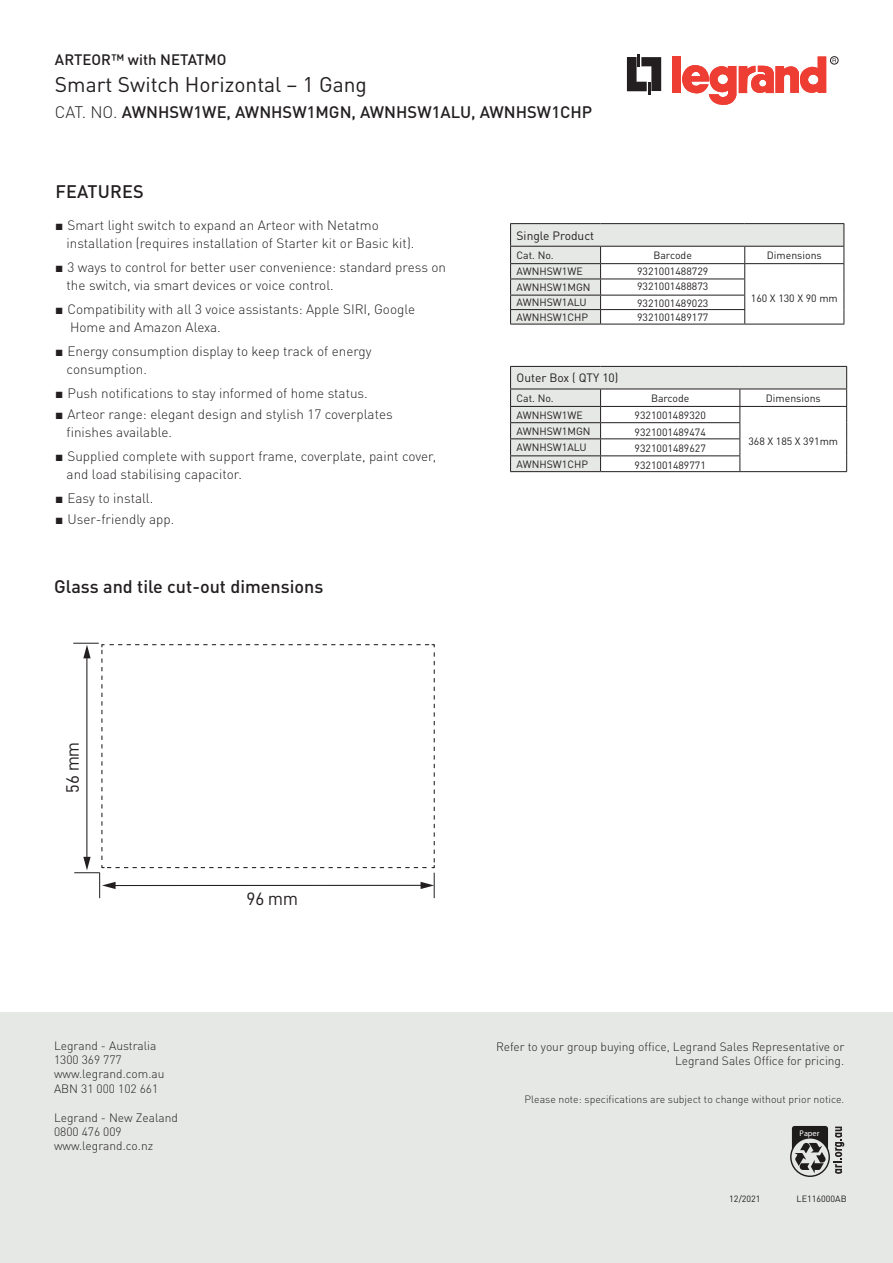
<style>
.page{position:relative;width:893px;height:1263px;background:#fff}
.page>*{position:absolute;margin:0;border:0;box-sizing:border-box;transform-origin:0 0}
.t1{font:21px "DIN Pro";color:#231f20}
.t2{font:500 18px "DIN Pro";color:#231f20}
.t3{font:18px "D DIN PRO Regular";color:#231f20}
.t4{font:500 16.5px "DIN Pro";color:#231f20}
.t5{font:500 15px "DIN Pro";color:#231f20}
.t6{font:300 13.5px/18px "DIN Pro";color:#231f20}
.t7{font:300 12px/14.4px "DIN Pro";color:#231f20}
.t8{font:12px "DIN Pro";color:#231f20}
.t9{font:10.5px "DIN Pro";color:#231f20}
.t10{font:300 10.5px "DIN Pro";color:#231f20}
.t11{font:9px "DIN Pro";color:#231f20}
.t12{font:600 condensed 8.25px "ITC Avant Garde Std";color:#fff}
.s1{font-weight:300}
.s2{font-family:"Arial Narrow";font-weight:400}
</style>
<div class="page">
<div style="left:0;top:897px;width:893px;height:366px;background:#e5e8e5"></div>
<svg style="left:627px;top:54px;width:34px;height:40px"></svg>
<div style="left:673px;top:56px;width:8px;height:37px;background:#ee3e34"></div>
<svg style="left:682px;top:57px;width:144px;height:48px"></svg>
<div style="left:830px;top:56px;width:8px;height:8px;border:1px solid #231f20;border-radius:50%"></div>
<hr style="left:510px;top:223px;width:91px;height:1px;background:#231f20">
<hr style="left:601px;top:223px;width:144px;height:1px;background:#231f20">
<hr style="left:745px;top:223px;width:99px;height:1px;background:#231f20">
<svg style="left:510px;top:224px;width:335px;height:100px"></svg>
<hr style="left:510px;top:324px;width:91px;height:1px;background:#231f20">
<hr style="left:601px;top:324px;width:144px;height:1px;background:#231f20">
<hr style="left:745px;top:324px;width:99px;height:1px;background:#231f20">
<svg style="left:510px;top:366px;width:337px;height:105px"></svg>
<hr style="left:510px;top:471px;width:91px;height:1px;background:#231f20">
<hr style="left:601px;top:471px;width:139px;height:1px;background:#231f20">
<hr style="left:740px;top:471px;width:107px;height:1px;background:#231f20">
<div style="left:0;top:897px;width:893px;height:115px;background:#fff"></div>
<svg style="left:790px;top:1126px;width:54px;height:51px"></svg>
<svg style="left:73px;top:643px;width:362px;height:255px"></svg>
<p class="t5" style="left:55px;top:50px;width:173px">ARTEOR™ with NETATMO</p>
<h1 class="t1" style="left:55px;top:70px;width:313px">Smart Switch Horizontal – 1 Gang</h1>
<p class="t4" style="left:55px;top:101px;width:539px"><span class="s1">CAT. NO.</span> AWNHSW1WE, AWNHSW1MGN, AWNHSW1ALU, AWNHSW1CHP</p>
<h2 class="t2" style="left:55px;top:179px;width:90px">FEATURES</h2>
<p class="t6" style="left:67px;top:215px;width:349px;text-indent:-10px"><span class="s2">■</span> Smart light switch to expand an Arteor with Netatmo installation (requires installation of Starter kit or Basic kit).</p>
<p class="t6" style="left:67px;top:257px;width:381px;text-indent:-10px"><span class="s2">■</span> 3 ways to control for better user convenience: standard press on the switch, via smart devices or voice control.</p>
<p class="t6" style="left:70px;top:299px;width:347px;text-indent:-14px"><span class="s2">■</span> Compatibility with all 3 voice assistants: Apple SIRI, Google<br>Home and Amazon Alexa.</p>
<p class="t6" style="left:67px;top:341px;width:307px;text-indent:-10px"><span class="s2">■</span> Energy consumption display to keep track of energy consumption.</p>
<p class="t6" style="left:56px;top:383px;width:313px"><span class="s2">■</span> Push notifications to stay informed of home status.</p>
<p class="t6" style="left:67px;top:404px;width:328px;text-indent:-10px"><span class="s2">■</span> Arteor range: elegant design and stylish 17 coverplates finishes available.</p>
<p class="t6" style="left:67px;top:446px;width:371px;text-indent:-10px"><span class="s2">■</span> Supplied complete with support frame, coverplate, paint cover, and load stabilising capacitor.</p>
<p class="t6" style="left:56px;top:488px;width:99px"><span class="s2">■</span> Easy to install.</p>
<p class="t6" style="left:56px;top:509px;width:120px"><span class="s2">■</span> User-friendly app.</p>
<h2 class="t2" style="left:54px;top:574px;width:271px">Glass and tile cut-out dimensions</h2>
<p class="t8" style="left:517px;top:227px;width:79px">Single Product</p>
<p class="t9" style="left:517px;top:248px;width:39px">Cat. No.</p>
<p class="t9" style="left:653px;top:248px;width:40px">Barcode</p>
<p class="t9" style="left:767px;top:248px;width:56px">Dimensions</p>
<p class="t9" style="left:517px;top:264px;width:68px">AWNHSW1WE</p>
<p class="t9" style="left:637px;top:264px;width:73px">9321001488729</p>
<p class="t9" style="left:751px;top:291px;width:88px">160 X 130 X 90 mm</p>
<p class="t9" style="left:517px;top:280px;width:75px">AWNHSW1MGN</p>
<p class="t9" style="left:637px;top:279px;width:73px">9321001488873</p>
<p class="t9" style="left:517px;top:295px;width:72px">AWNHSW1ALU</p>
<p class="t9" style="left:637px;top:296px;width:73px">9321001489023</p>
<p class="t9" style="left:517px;top:310px;width:73px">AWNHSW1CHP</p>
<p class="t9" style="left:637px;top:310px;width:73px">9321001489177</p>
<p class="t8" style="left:517px;top:370px;width:103px">Outer Box ( QTY 10)</p>
<p class="t9" style="left:517px;top:391px;width:39px">Cat. No.</p>
<p class="t9" style="left:651px;top:391px;width:40px">Barcode</p>
<p class="t9" style="left:766px;top:391px;width:56px">Dimensions</p>
<p class="t9" style="left:517px;top:408px;width:68px">AWNHSW1WE</p>
<p class="t9" style="left:635px;top:408px;width:73px">9321001489320</p>
<p class="t9" style="left:748px;top:434px;width:91px">368 X 185 X 391mm</p>
<p class="t9" style="left:517px;top:424px;width:75px">AWNHSW1MGN</p>
<p class="t9" style="left:635px;top:425px;width:73px">9321001489474</p>
<p class="t9" style="left:517px;top:440px;width:72px">AWNHSW1ALU</p>
<p class="t9" style="left:635px;top:441px;width:73px">9321001489627</p>
<p class="t9" style="left:517px;top:457px;width:73px">AWNHSW1CHP</p>
<p class="t9" style="left:635px;top:458px;width:73px">9321001489771</p>
<h2 class="t3" style="left:63px;top:793px;width:53px;rotate:-90deg">56 mm</h2>
<p class="t7" style="left:54px;top:1037px;width:112px">Legrand - Australia<br>1300 369 777 www.legrand.com.au<br>ABN 31 000 102 661</p>
<p class="t7" style="left:54px;top:1109px;width:125px">Legrand - New Zealand<br>0800 476 009 www.legrand.co.nz</p>
<h2 class="t3" style="left:247px;top:889px;width:53px">96 mm</h2>
<p class="t7" style="left:496px;top:1038px;width:350px;text-align:right">Refer to your group buying office, Legrand Sales Representative or<br>Legrand Sales Office for pricing.</p>
<p class="t10" style="left:525px;top:1091px;width:321px">Please note: specifications are subject to change without prior notice.</p>
<p class="t12" style="left:800px;top:1128px;width:21px">Paper</p>
<p class="t11" style="left:729px;top:1193px;width:33px">12/2021</p>
<p class="t11" style="left:796px;top:1193px;width:52px">LE116000AB</p>
</div>
